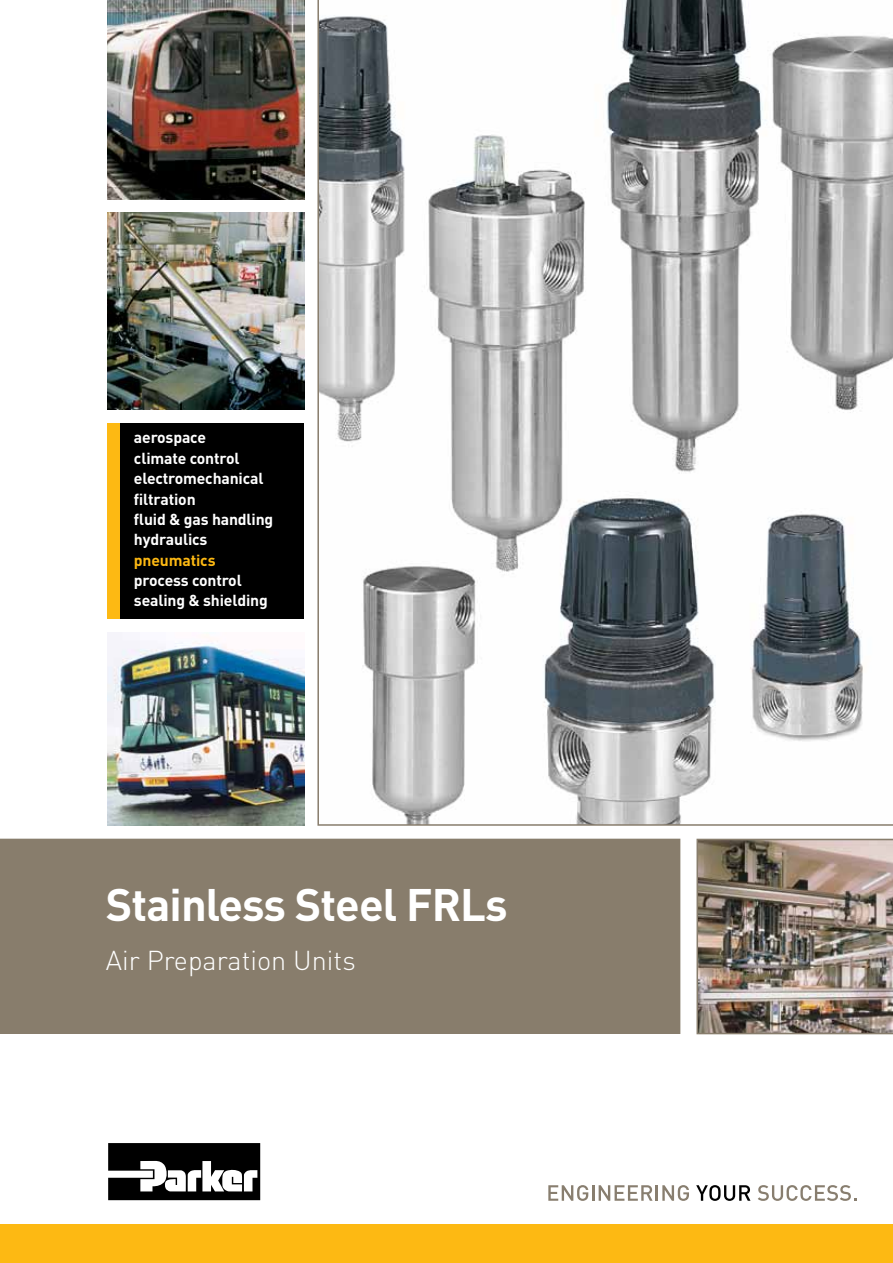
<style>
.page{position:relative;width:893px;height:1263px;background:#fff}
.page>*{position:absolute;margin:0;border:0;box-sizing:border-box;transform-origin:0 0}
.t1{font:700 45px "DINOT";letter-spacing:-.02em;color:#fff}
.t2{font:300 27px "DINOT";color:#fff}
.t3{font:700 15.75px/20.4px "DIN";letter-spacing:-.01em;color:#fff}
.t4{font:700 15.75px "DIN";letter-spacing:-.01em;color:#fdb913}
</style>
<div class="page">
<svg style="left:317px;top:0;width:576px;height:826px"></svg>
<div style="left:0;top:1225px;width:893px;height:38px;background:#fdb913"></div>
<div style="left:0;top:839px;width:680px;height:195px;background:#887d6c"></div>
<svg style="left:108px;top:1143px;width:152px;height:57px"></svg>
<svg style="left:548px;top:1185px;width:141px;height:16px"></svg>
<svg style="left:696px;top:1185px;width:54px;height:16px"></svg>
<svg style="left:758px;top:1185px;width:99px;height:16px"></svg>
<img style="left:696px;top:839px;width:197px;height:195px">
<img style="left:108px;top:632px;width:196px;height:194px">
<img style="left:108px;top:0;width:196px;height:200px">
<img style="left:108px;top:212px;width:196px;height:197px">
<div style="left:108px;top:423px;width:17px;height:195px;background:#fdb913"></div>
<div style="left:120px;top:423px;width:184px;height:195px;background:#000"></div>
<p class="t3" style="left:134px;top:427px;width:141px">aerospace<br>climate control electromechanical filtration<br>fluid &amp; gas handling hydraulics</p>
<p class="t4" style="left:134px;top:550px;width:83px">pneumatics</p>
<p class="t3" style="left:134px;top:569px;width:135px">process control sealing &amp; shielding</p>
<h1 class="t1" style="left:106px;top:874px;width:403px">Stainless Steel FRLs</h1>
<h2 class="t2" style="left:106px;top:941px;width:251px">Air Preparation Units</h2>
</div>
